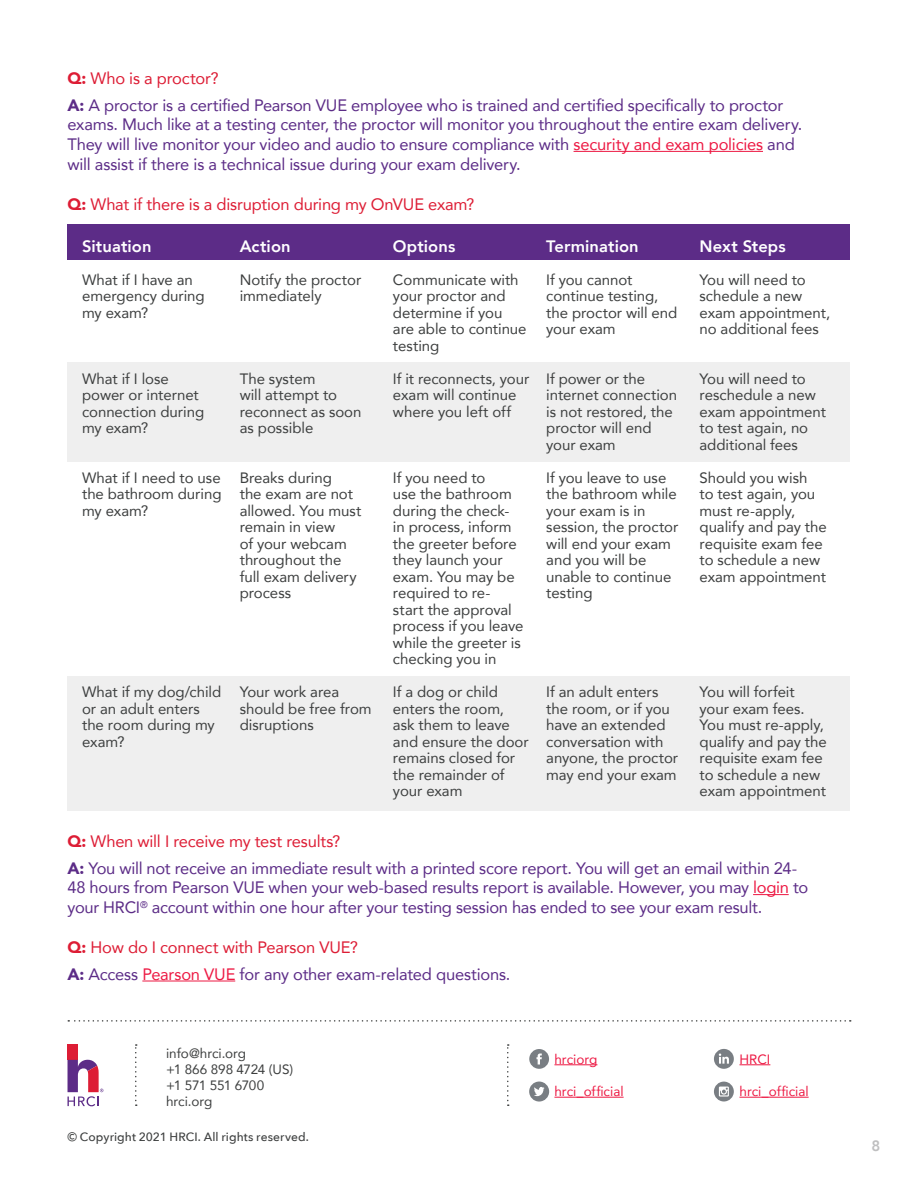
<style>
.page{position:relative;width:918px;height:1188px;background:#fff}
.page>*{position:absolute;margin:0;border:0;box-sizing:border-box;transform-origin:0 0}
.t1{font:16.5px/26.5px "Avenir";letter-spacing:-.015em;color:#5c2c87}
.t2{font:16.5px "Avenir";letter-spacing:-.01em;color:#dd1d35}
.t3{font:800 16.5px "Avenir";letter-spacing:.005em;color:#fff}
.t4{font:15px/16.5px "Avenir";letter-spacing:-.005em;color:#3d3f3f}
.t5{font:800 15px "Avenir";color:#bfbfc0}
.t6{font:13.5px/16.2px "Avenir";letter-spacing:-.005em;color:#3d3f3f}
.t7{font:13.5px "Avenir";color:#ed1943}
.t8{font:500 12px "Avenir Next";letter-spacing:.01em;color:#3d3f3f}
.s1{font-weight:900;color:#dd1d35}
.s2{color:#dd1d35}
.s3{font-weight:900}
.s4{color:#ed1943}
</style>
<div class="page">
<svg style="left:68px;top:1020px;width:783px;height:2px"></svg>
<svg style="left:135px;top:1044px;width:2px;height:62px"></svg>
<svg style="left:507px;top:1044px;width:2px;height:62px"></svg>
<hr style="left:554px;top:1064px;width:43px;height:1px;background:#ed1943">
<hr style="left:554px;top:1097px;width:70px;height:1px;background:#ed1943">
<hr style="left:740px;top:1064px;width:30px;height:1px;background:#ed1943">
<hr style="left:740px;top:1097px;width:69px;height:1px;background:#ed1943">
<svg style="left:529px;top:1049px;width:20px;height:20px"></svg>
<svg style="left:714px;top:1082px;width:20px;height:19px"></svg>
<svg style="left:714px;top:1049px;width:20px;height:20px"></svg>
<svg style="left:529px;top:1082px;width:20px;height:20px"></svg>
<div style="left:68px;top:1044px;width:10px;height:16px;background:#dd1d35"></div>
<svg style="left:67px;top:1058px;width:36px;height:48px"></svg>
<div style="left:68px;top:676px;width:782px;height:135px;background:#efefef"></div>
<div style="left:68px;top:362px;width:782px;height:99px;background:#efefef"></div>
<div style="left:68px;top:225px;width:782px;height:35px;background:#5c2c87"></div>
<hr style="left:574px;top:151px;width:189px;height:1px;background:#ed1943">
<hr style="left:753px;top:894px;width:36px;height:1px;background:#ed1943">
<hr style="left:142px;top:981px;width:93px;height:1px;background:#ed1943">
<p class="t1" style="left:68px;top:65px;width:717px"><span class="s1">Q:</span> <span class="s2">Who is a proctor?<br></span><span class="s3">A:</span> A proctor is a certified Pearson VUE employee who is trained and certified specifically to proctor</p>
<p class="t1" style="left:68px;top:114px;width:737px;line-height:19.8px">exams. Much like at a testing center, the proctor will monitor you throughout the entire exam delivery.<br>They will live monitor your video and audio to ensure compliance with <span class="s4">security and exam policies</span> and will assist if there is a technical issue during your exam delivery.</p>
<p class="t2" style="left:68px;top:191px;width:409px"><span class="s3">Q:</span> What if there is a disruption during my OnVUE exam?</p>
<p class="t3" style="left:82px;top:233px;width:71px">Situation</p>
<p class="t4" style="left:82px;top:271px;width:124px">What if I have an emergency during my exam?</p>
<p class="t3" style="left:240px;top:233px;width:52px">Action</p>
<p class="t4" style="left:240px;top:271px;width:123px">Notify the proctor immediately</p>
<p class="t4" style="left:82px;top:370px;width:124px">What if I lose power or internet connection during my exam?</p>
<p class="t4" style="left:82px;top:469px;width:141px;text-align:justify">What if I need to use the bathroom during my exam?</p>
<p class="t4" style="left:240px;top:370px;width:123px">The system<br>will attempt to reconnect as soon as possible</p>
<p class="t4" style="left:240px;top:469px;width:123px">Breaks during<br>the exam are not allowed. You must remain in view<br>of your webcam throughout the full exam delivery process</p>
<p class="t4" style="left:82px;top:683px;width:141px">What if my dog/child or an adult enters the room during my exam?</p>
<p class="t4" style="left:240px;top:683px;width:133px">Your work area should be free from disruptions</p>
<p class="t3" style="left:393px;top:233px;width:64px">Options</p>
<p class="t4" style="left:393px;top:271px;width:135px">Communicate with your proctor and determine if you are able to continue testing</p>
<p class="t4" style="left:393px;top:370px;width:138px">If it reconnects, your exam will continue where you left off</p>
<p class="t4" style="left:393px;top:469px;width:132px">If you need to<br>use the bathroom during the check&shy;in process, inform the greeter before they launch your exam. You may be required to re&shy;start the approval process if you leave while the greeter is checking you in</p>
<p class="t4" style="left:393px;top:683px;width:137px">If a dog or child enters the room, ask them to leave and ensure the door remains closed for the remainder of your exam</p>
<p class="t3" style="left:546px;top:233px;width:94px">Termination</p>
<p class="t4" style="left:546px;top:271px;width:133px">If you cannot continue testing, the proctor will end your exam</p>
<p class="t4" style="left:546px;top:370px;width:132px">If power or the internet connection is not restored, the proctor will end your exam</p>
<p class="t4" style="left:546px;top:469px;width:134px">If you leave to use the bathroom while your exam is in session, the proctor will end your exam and you will be unable to continue testing</p>
<p class="t4" style="left:546px;top:683px;width:133px">If an adult enters the room, or if you have an extended conversation with anyone, the proctor may end your exam</p>
<p class="t3" style="left:700px;top:233px;width:88px">Next Steps</p>
<p class="t4" style="left:700px;top:271px;width:132px">You will need to schedule a new exam appointment, no additional fees</p>
<p class="t4" style="left:700px;top:370px;width:128px">You will need to reschedule a new exam appointment to test again, no additional fees</p>
<p class="t4" style="left:700px;top:469px;width:129px">Should you wish<br>to test again, you must re-apply, qualify and pay the requisite exam fee to schedule a new exam appointment</p>
<p class="t4" style="left:700px;top:683px;width:129px">You will forfeit your exam fees.<br>You must re-apply, qualify and pay the requisite exam fee to schedule a new exam appointment</p>
<p class="t1" style="left:68px;top:828px;width:731px"><span class="s1">Q:</span> <span class="s2">When will I receive my test results?<br></span><span class="s3">A:</span> You will not receive an immediate result with a printed score report. You will get an email within 24-</p>
<p class="t1" style="left:68px;top:877px;width:742px;line-height:19.8px">48 hours from Pearson VUE when your web-based results report is available. However, you may <span class="s4">login</span> to your HRCI<sup>®</sup> account within one hour after your testing session has ended to see your exam result.</p>
<p class="t1" style="left:67px;top:934px;width:445px"><span class="s1">Q:</span> <span class="s2">How do I connect with Pearson VUE?<br></span><span class="s3">A:</span> Access <span class="s4">Pearson VUE</span> for any other exam-related questions.</p>
<p class="t6" style="left:166px;top:1045px;width:129px">info@hrci.org<br>+1 866 898 4724 (US) +1 571 551 6700 hrci.org</p>
<p class="t7" style="left:554px;top:1048px;width:44px">hrciorg</p>
<p class="t7" style="left:554px;top:1081px;width:71px">hrci_official</p>
<p class="t8" style="left:68px;top:1127px;width:243px">© Copyright 2021 HRCI. All rights reserved.</p>
<p class="t7" style="left:740px;top:1048px;width:32px">HRCI</p>
<p class="t7" style="left:740px;top:1081px;width:71px">hrci_official</p>
<p class="t5" style="left:872px;top:1134px;width:10px">8</p>
</div>
